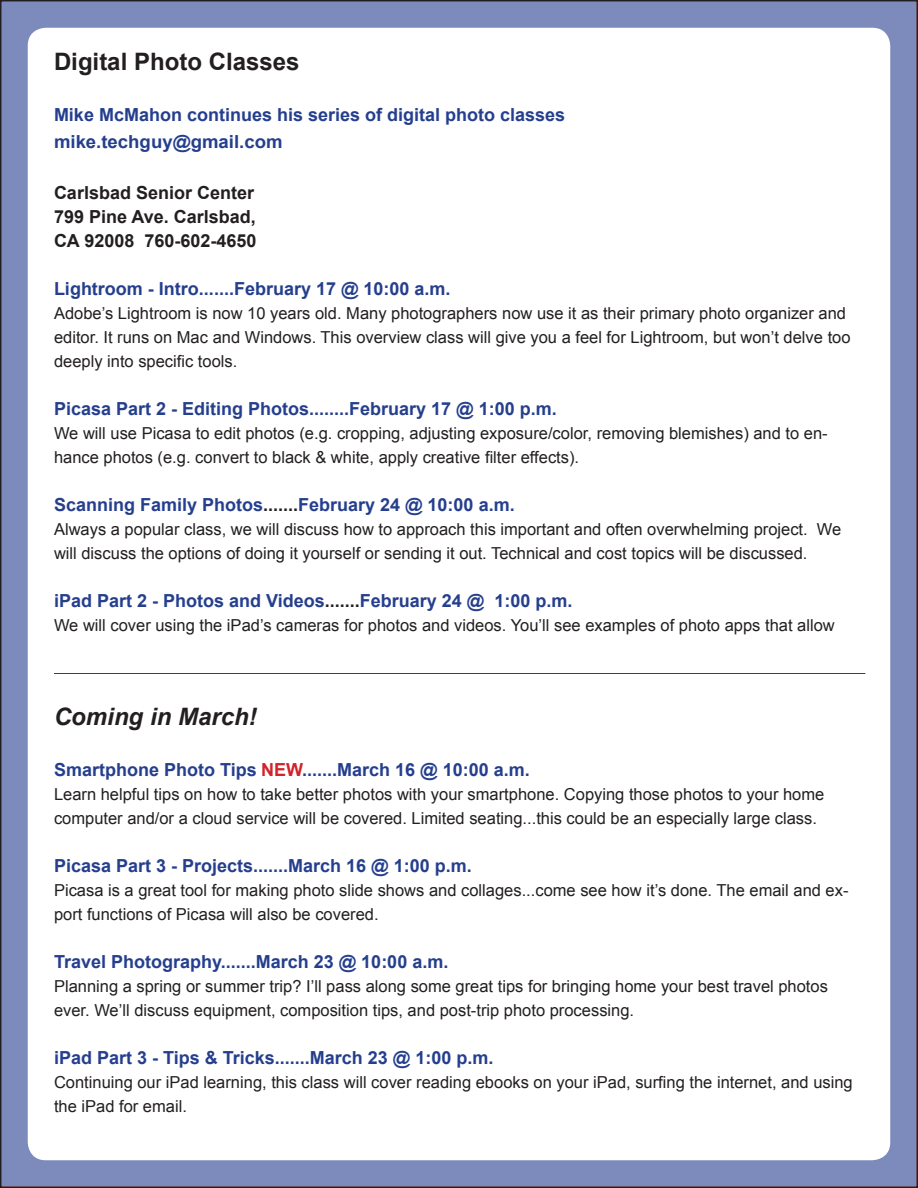
<style>
.page{position:relative;width:918px;height:1188px;background:#7c8bbb}
.page>*{position:absolute;margin:0;border:0;box-sizing:border-box;transform-origin:0 0}
.t1{font:700 24px "Arial";color:#231f20}
.t2{font:italic 700 24px "Arial";color:#231f20}
.t3{font:700 18px "Arial";color:#253f8e}
.t4{font:700 18px "Arial";color:#231f20}
.t5{font:16.5px/24px "Arial";color:#231f20}
.s1{color:#231f20}
.s2{color:#d1232a}
</style>
<div class="page">
<div style="left:28px;top:28px;width:862px;height:1132px;background:#fff;border-radius:18px"></div>
<hr style="left:54px;top:673px;width:811px;height:1px;background:#253f8e">
<p class="t1" style="left:54px;top:46px;width:247px">Digital Photo Classes</p>
<p class="t3" style="left:54px;top:103px;width:513px">Mike McMahon continues his series of digital photo classes</p>
<p class="t3" style="left:54px;top:130px;width:230px">mike.techguy@gmail.com</p>
<p class="t4" style="left:54px;top:181px;width:202px">Carlsbad Senior Center</p>
<p class="t4" style="left:54px;top:205px;width:203px">799 Pine Ave. Carlsbad,</p>
<p class="t4" style="left:54px;top:229px;width:204px">CA 92008 760-602-4650</p>
<p class="t3" style="left:54px;top:277px;width:398px">Lightroom - Intro.......February 17 @ 10:00 a.m.</p>
<p class="t5" style="left:54px;top:302px;width:798px">Adobe’s Lightroom is now 10 years old. Many photographers now use it as their primary photo organizer and editor. It runs on Mac and Windows. This overview class will give you a feel for Lightroom, but won’t delve too deeply into specific tools.</p>
<p class="t3" style="left:54px;top:397px;width:504px">Picasa Part 2 - Editing Photos........February 17 @ 1:00 p.m.</p>
<p class="t5" style="left:54px;top:422px;width:775px">We will use Picasa to edit photos (e.g. cropping, adjusting exposure/color, removing blemishes) and to en&shy;hance photos (e.g. convert to black &amp; white, apply creative filter effects).</p>
<p class="t3" style="left:54px;top:493px;width:462px">Scanning Family Photos<span class="s1">.......</span>February 24 @ 10:00 a.m.</p>
<p class="t5" style="left:54px;top:518px;width:789px">Always a popular class, we will discuss how to approach this important and often overwhelming project. We will discuss the options of doing it yourself or sending it out. Technical and cost topics will be discussed.</p>
<p class="t3" style="left:54px;top:589px;width:520px">iPad Part 2 - Photos and Videos<span class="s1">.......</span>February 24 @ 1:00 p.m.</p>
<p class="t5" style="left:54px;top:614px;width:782px">We will cover using the iPad’s cameras for photos and videos. You’ll see examples of photo apps that allow</p>
<p class="t2" style="left:54px;top:701px;width:204px">Coming in March!</p>
<p class="t3" style="left:54px;top:757px;width:477px">Smartphone Photo Tips <span class="s2">NEW</span>.......March 16 @ 10:00 a.m.</p>
<p class="t5" style="left:54px;top:782px;width:772px">Learn helpful tips on how to take better photos with your smartphone. Copying those photos to your home computer and/or a cloud service will be covered. Limited seating...this could be an especially large class.</p>
<p class="t3" style="left:54px;top:853px;width:419px">Picasa Part 3 - Projects.......March 16 @ 1:00 p.m.</p>
<p class="t5" style="left:54px;top:878px;width:796px">Picasa is a great tool for making photo slide shows and collages...come see how it’s done. The email and ex&shy;port functions of Picasa will also be covered.</p>
<p class="t3" style="left:54px;top:949px;width:396px">Travel Photography.......March 23 @ 10:00 a.m.</p>
<p class="t5" style="left:54px;top:974px;width:775px">Planning a spring or summer trip? I’ll pass along some great tips for bringing home your best travel photos ever. We’ll discuss equipment, composition tips, and post-trip photo processing.</p>
<p class="t3" style="left:54px;top:1045px;width:441px">iPad Part 3 - Tips &amp; Tricks.......March 23 @ 1:00 p.m.</p>
<p class="t5" style="left:54px;top:1070px;width:800px">Continuing our iPad learning, this class will cover reading ebooks on your iPad, surfing the internet, and using the iPad for email.</p>
</div>
